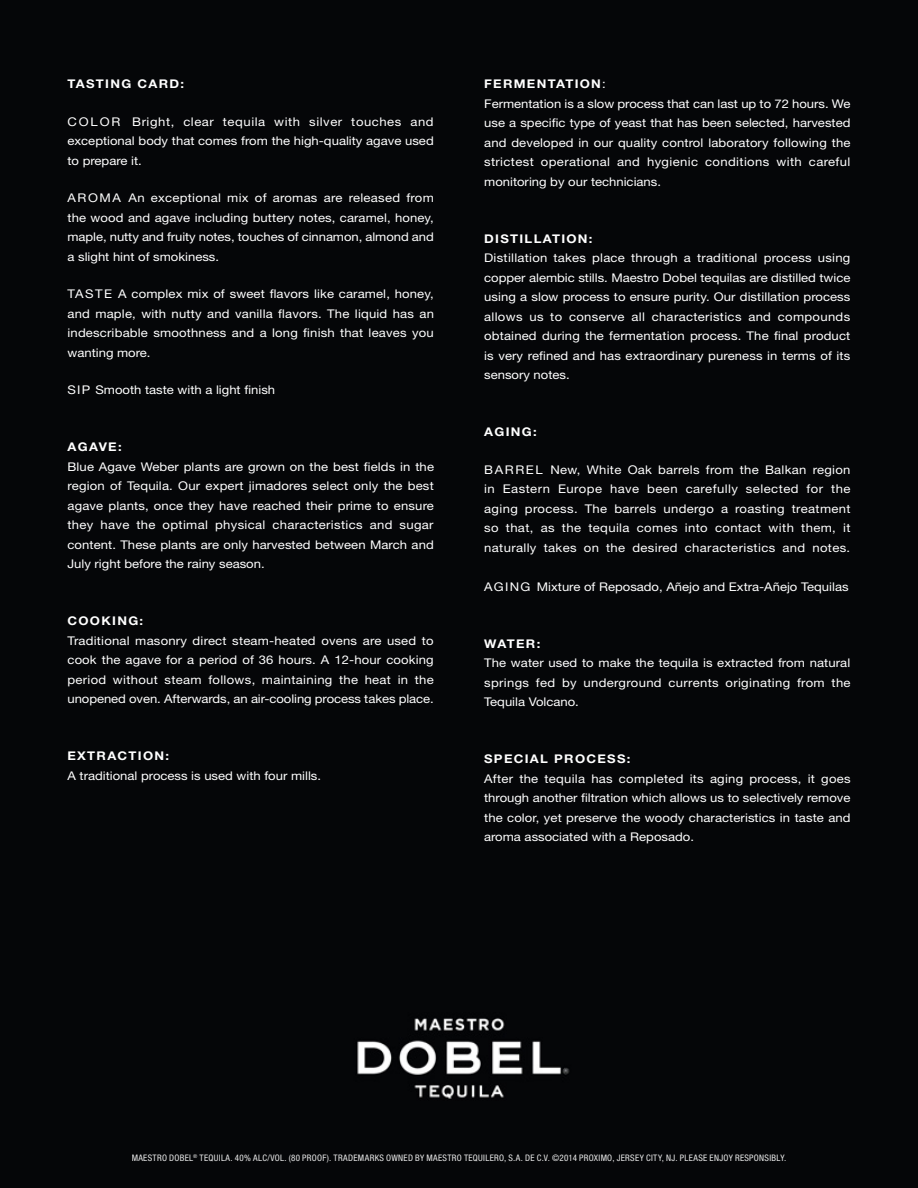
<style>
.page{position:relative;width:918px;height:1188px;background:#050608}
.page>*{position:absolute;margin:0;border:0;box-sizing:border-box;transform-origin:0 0}
.t1{font:12px/19.5px "Helvetica Neue LT Std";color:#fff;text-align:justify;scale:1.09 1}
.t2{font:700 12px "Helvetica Neue LT Std";letter-spacing:.1em;color:#fff;scale:1.09 1}
.t3{font:condensed 9px "Helvetica Neue LT Std";letter-spacing:.035em;color:#fff}
.s1{font-weight:700}
</style>
<div class="page">
<img style="left:357px;top:1018px;width:212px;height:81px">
<p class="t2" style="left:68px;top:77px;width:109px">TASTING CARD:</p>
<p class="t1" style="left:68px;top:112px;width:338px">COLOR Bright, clear tequila with silver touches and exceptional body that comes from the high-quality agave used to prepare it.</p>
<p class="t1" style="left:68px;top:188px;width:338px">AROMA An exceptional mix of aromas are released from the wood and agave including buttery notes, caramel, honey, maple, nutty and fruity notes, touches of cinnamon, almond and a slight hint of smokiness.</p>
<p class="t1" style="left:68px;top:284px;width:338px">TASTE A complex mix of sweet flavors like caramel, honey, and maple, with nutty and vanilla flavors. The liquid has an indescribable smoothness and a long finish that leaves you wanting more.</p>
<p class="t1" style="left:68px;top:380px;width:192px">SIP Smooth taste with a light finish</p>
<p class="t2" style="left:68px;top:440px;width:51px">AGAVE:</p>
<p class="t1" style="left:68px;top:457px;width:338px">Blue Agave Weber plants are grown on the best fields in the region of Tequila. Our expert jimadores select only the best agave plants, once they have reached their prime to ensure they have the optimal physical characteristics and sugar content. These plants are only harvested between March and July right before the rainy season.</p>
<p class="t2" style="left:68px;top:614px;width:71px">COOKING:</p>
<p class="t1" style="left:68px;top:631px;width:338px">Traditional masonry direct steam-heated ovens are used to cook the agave for a period of 36 hours. A 12-hour cooking period without steam follows, maintaining the heat in the unopened oven. Afterwards, an air-cooling process takes place.</p>
<p class="t2" style="left:68px;top:749px;width:95px">EXTRACTION:</p>
<p class="t1" style="left:68px;top:766px;width:234px">A traditional process is used with four mills.</p>
<p class="t1" style="left:484px;top:74px;width:338px;text-align:left"><span class="s1">FERMENTATION</span>:<br>Fermentation is a slow process that can last up to 72 hours. We use a specific type of yeast that has been selected, harvested and developed in our quality control laboratory following the strictest operational and hygienic conditions with careful monitoring by our technicians.</p>
<p class="t2" style="left:484px;top:231px;width:101px">DISTILLATION:</p>
<p class="t1" style="left:484px;top:248px;width:338px">Distillation takes place through a traditional process using copper alembic stills. Maestro Dobel tequilas are distilled twice using a slow process to ensure purity. Our distillation process allows us to conserve all characteristics and compounds obtained during the fermentation process. The final product is very refined and has extraordinary pureness in terms of its sensory notes.</p>
<p class="t2" style="left:484px;top:425px;width:50px">AGING:</p>
<p class="t1" style="left:484px;top:460px;width:338px">BARREL New, White Oak barrels from the Balkan region in Eastern Europe have been carefully selected for the aging process. The barrels undergo a roasting treatment so that, as the tequila comes into contact with them, it naturally takes on the desired characteristics and notes.</p>
<p class="t1" style="left:484px;top:577px;width:336px">AGING Mixture of Reposado, Añejo and Extra-Añejo Tequilas</p>
<p class="t2" style="left:484px;top:636px;width:53px">WATER:</p>
<p class="t1" style="left:484px;top:653px;width:338px">The water used to make the tequila is extracted from natural springs fed by underground currents originating from the Tequila Volcano.</p>
<p class="t2" style="left:484px;top:752px;width:136px">SPECIAL PROCESS:</p>
<p class="t1" style="left:484px;top:769px;width:338px">After the tequila has completed its aging process, it goes through another filtration which allows us to selectively remove the color, yet preserve the woody characteristics in taste and aroma associated with a Reposado.</p>
<p class="t3" style="left:132px;top:1153px;width:656px">MAESTRO DOBEL<sup>®</sup> TEQUILA. 40% ALC/VOL. (80 PROOF). TRADEMARKS OWNED BY MAESTRO TEQUILERO, S.A. DE C.V. ©2014 PROXIMO, JERSEY CITY, NJ. PLEASE ENJOY RESPONSIBLY.</p>
</div>
